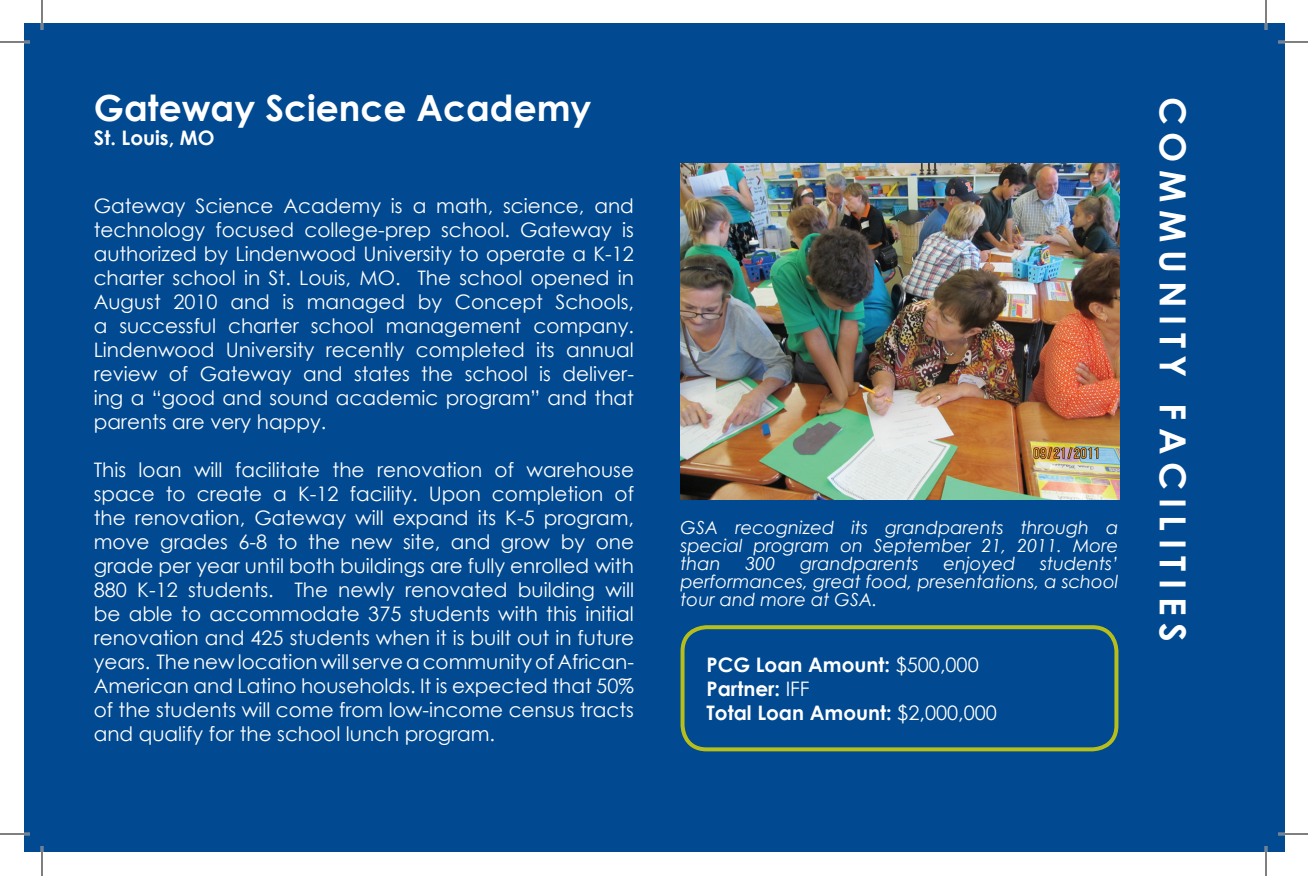
<style>
.page{position:relative;width:1308px;height:876px;background:#fff}
.page>*{position:absolute;margin:0;border:0;box-sizing:border-box;transform-origin:0 0}
.t1{font:700 36px "Century Gothic";color:#fff}
.t2{font:700 36px "Century Gothic";letter-spacing:.21em;color:#fff}
.t3{font:20px/24px "Century Gothic";color:#fff;text-align:justify}
.t4{font:700 20px/24px "Century Gothic";color:#fff}
.t5{font:italic 18px/18px "Century Gothic";color:#fff;text-align:justify}
.s1{font-weight:400}
</style>
<div class="page">
<div style="left:24px;top:24px;width:1260px;height:828px;background:#014990"></div>
<div style="left:681px;top:625px;width:437px;height:126px;border:4px solid #b6be1b;border-radius:24px"></div>
<img style="left:681px;top:163px;width:438px;height:336px">
<hr style="left:0;top:41px;width:30px;height:2px;background:#fff">
<hr style="left:1278px;top:41px;width:30px;height:2px;background:#fff">
<hr style="left:0;top:833px;width:30px;height:2px;background:#fff">
<hr style="left:1278px;top:833px;width:30px;height:2px;background:#fff">
<hr style="left:41px;top:0;width:2px;height:30px;background:#fff">
<hr style="left:41px;top:846px;width:2px;height:30px;background:#fff">
<hr style="left:1265px;top:0;width:2px;height:30px;background:#fff">
<hr style="left:1265px;top:846px;width:2px;height:30px;background:#fff">
<hr style="left:0;top:42px;width:30px;height:1px;background:#000">
<hr style="left:1278px;top:42px;width:30px;height:1px;background:#000">
<hr style="left:0;top:834px;width:30px;height:1px;background:#000">
<hr style="left:1278px;top:834px;width:30px;height:1px;background:#000">
<hr style="left:42px;top:0;width:1px;height:30px;background:#000">
<hr style="left:42px;top:846px;width:1px;height:30px;background:#000">
<hr style="left:1266px;top:0;width:1px;height:30px;background:#000">
<hr style="left:1266px;top:846px;width:1px;height:30px;background:#000">
<h1 class="t1" style="left:94px;top:80px;width:499px">Gateway Science Academy</h1>
<p class="t4" style="left:94px;top:124px;width:122px">St. Louis, MO</p>
<p class="t3" style="left:94px;top:193px;width:542px">Gateway Science Academy is a math, science, and technology focused college-prep school. Gateway is authorized by Lindenwood University to operate a K-12 charter school in St. Louis, MO. The school opened in August 2010 and is managed by Concept Schools, a successful charter school management company.<br>Lindenwood University recently completed its annual review of Gateway and states the school is deliver&shy;ing a “good and sound academic program” and that parents are very happy.</p>
<p class="t3" style="left:94px;top:457px;width:542px">This loan will facilitate the renovation of warehouse space to create a K-12 facility. Upon completion of the renovation, Gateway will expand its K-5 program, move grades 6-8 to the new site, and grow by one grade per year until both buildings are fully enrolled with 880 K-12 students. The newly renovated building will be able to accommodate 375 students with this initial renovation and 425 students when it is built out in future years. The new location will serve a community of African-American and Latino households. It is expected that 50% of the students will come from low-income census tracts and qualify for the school lunch program.</p>
<p class="t5" style="left:681px;top:518px;width:439px">GSA recognized its grandparents through a special program on September 21, 2011. More than</p>
<p class="t5" style="left:746px;top:554px;width:31px">300</p>
<p class="t5" style="left:800px;top:554px;width:120px">grandparents</p>
<p class="t5" style="left:944px;top:554px;width:73px">enjoyed</p>
<p class="t5" style="left:681px;top:554px;width:439px;text-indent:359px">students’ performances, great food, presentations, a school tour and more at GSA.</p>
<p class="t4" style="left:707px;top:652px;width:292px">PCG Loan Amount: <span class="s1">$500,000<br></span>Partner: <span class="s1">IFF<br></span>Total Loan Amount: <span class="s1">$2,000,000</span></p>
<h1 class="t2" style="left:1200px;top:97px;width:546px;rotate:90deg">COMMUNITY FACILITIES</h1>
</div>
